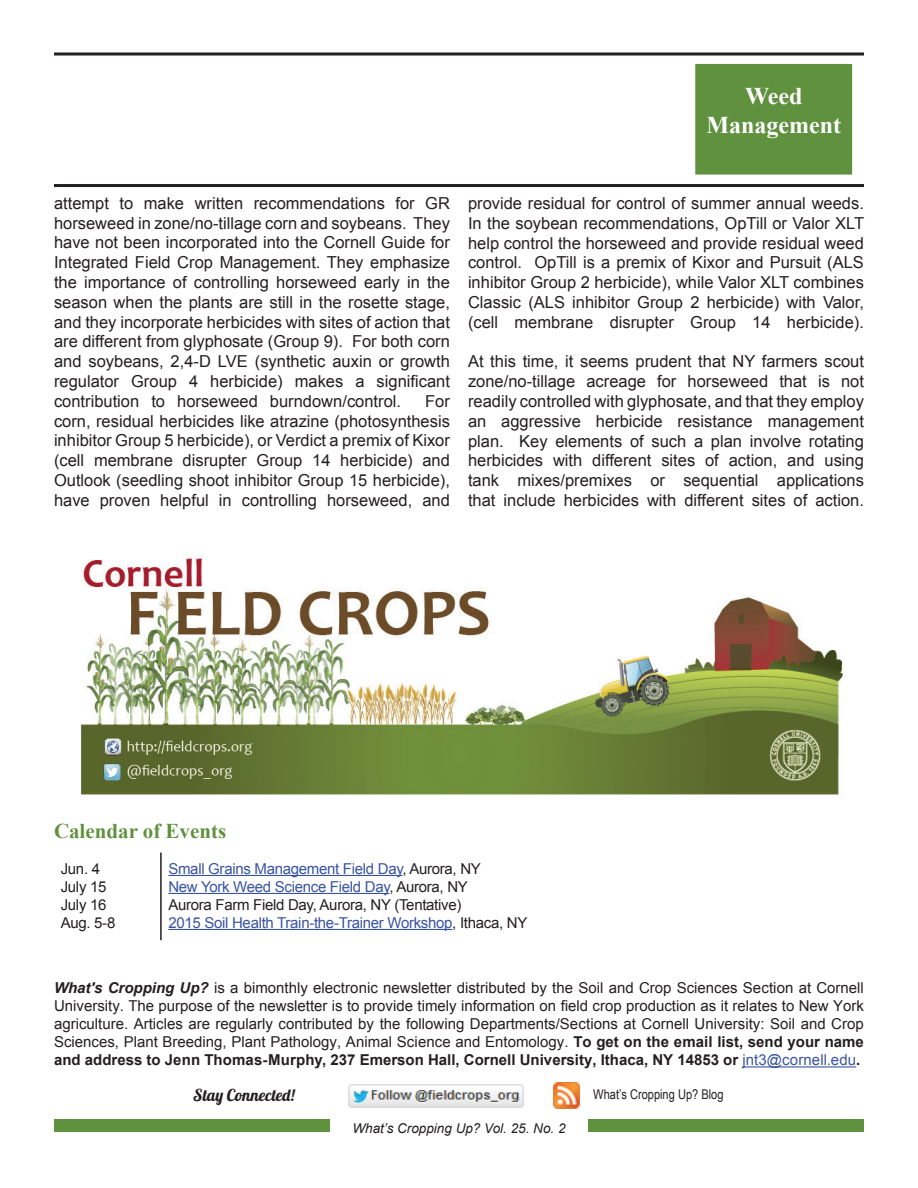
<style>
.page{position:relative;width:918px;height:1188px;background:#fff}
.page>*{position:absolute;margin:0;border:0;box-sizing:border-box;transform-origin:0 0}
.t1{font:700 24px/28.8px "Times New Roman";color:#fff;text-align:center}
.t2{font:700 21px "Times New Roman";color:#5f913e}
.t3{font:16.5px/19.8px "Arial";color:#231f20;text-align:justify}
.t4{font:16.5px "Lobster 1.4";color:#231f20}
.t5{font:15px/18px "Arial";letter-spacing:-.01em;color:#231f20;text-align:justify}
.t6{font:15px "Arial";letter-spacing:-.02em;color:#3853a3}
.t7{font:italic 13.5px "Arial";color:#231f20}
.t8{font:13.5px "Arial Narrow";color:#231f20}
.s1{color:#231f20}
.s2{font-weight:700;font-style:italic}
.s3{font-weight:700}
.s4{color:#3853a3}
</style>
<div class="page">
<hr style="left:743px;top:1066px;width:113px;height:1px;background:#3853a3">
<div style="left:54px;top:1119px;width:276px;height:13px;background:#5f913e"></div>
<div style="left:588px;top:1119px;width:276px;height:13px;background:#5f913e"></div>
<hr style="left:168px;top:875px;width:235px;height:1px;background:#3853a3">
<hr style="left:168px;top:893px;width:222px;height:1px;background:#3853a3">
<hr style="left:168px;top:929px;width:284px;height:1px;background:#3853a3">
<hr style="left:160px;top:853px;width:2px;height:87px;background:#231f20">
<img style="left:348px;top:1084px;width:176px;height:24px">
<img style="left:554px;top:1082px;width:26px;height:26px">
<img style="left:80px;top:558px;width:763px;height:238px">
<div style="left:695px;top:64px;width:157px;height:111px;background:#5f913e;border:2px solid #5f913e"></div>
<hr style="left:54px;top:184px;width:810px;height:3px;background:#231f20">
<svg style="left:54px;top:52px;width:810px;height:4px;background:#595657"></svg>
<h1 class="t1" style="left:706px;top:81px;width:136px">Weed<br>Management</h1>
<p class="t3" style="left:54px;top:193px;width:397px">attempt to make written recommendations for GR horseweed in zone/no-tillage corn and soybeans. They have not been incorporated into the Cornell Guide for Integrated Field Crop Management. They emphasize the importance of controlling horseweed early in the season when the plants are still in the rosette stage, and they incorporate herbicides with sites of action that are different from glyphosate (Group 9). For both corn and soybeans, 2,4-D LVE (synthetic auxin or growth regulator Group 4 herbicide) makes a significant contribution to horseweed burndown/control.</p>
<p class="t3" style="left:54px;top:391px;width:397px;text-indent:371px">For corn, residual herbicides like atrazine (photosynthesis inhibitor Group 5 herbicide), or Verdict a premix of Kixor (cell membrane disrupter Group 14 herbicide) and Outlook (seedling shoot inhibitor Group 15 herbicide), have proven helpful in controlling horseweed, and</p>
<p class="t3" style="left:468px;top:194px;width:398px">provide residual for control of summer annual weeds.<br>In the soybean recommendations, OpTill or Valor XLT help control the horseweed and provide residual weed control. OpTill is a premix of Kixor and Pursuit (ALS inhibitor Group 2 herbicide), while Valor XLT combines Classic (ALS inhibitor Group 2 herbicide) with Valor, (cell membrane disrupter Group 14 herbicide).</p>
<p class="t3" style="left:468px;top:352px;width:398px">At this time, it seems prudent that NY farmers scout zone/no-tillage acreage for horseweed that is not readily controlled with glyphosate, and that they employ an aggressive herbicide resistance management plan. Key elements of such a plan involve rotating herbicides with different sites of action, and using tank mixes/premixes or sequential applications that include herbicides with different sites of action.</p>
<p class="t2" style="left:54px;top:816px;width:174px">Calendar of Events</p>
<p class="t5" style="left:61px;top:860px;width:41px">Jun. 4</p>
<p class="t6" style="left:168px;top:859px;width:314px">Small Grains Management Field Day<span class="s1">, Aurora, NY</span></p>
<p class="t5" style="left:61px;top:878px;width:47px">July 15</p>
<p class="t6" style="left:168px;top:877px;width:301px">New York Weed Science Field Day<span class="s1">, Aurora, NY</span></p>
<p class="t5" style="left:61px;top:896px;width:47px">July 16</p>
<p class="t5" style="left:168px;top:896px;width:294px">Aurora Farm Field Day, Aurora, NY (Tentative)</p>
<p class="t5" style="left:61px;top:914px;width:56px">Aug. 5-8</p>
<p class="t6" style="left:168px;top:913px;width:360px">2015 Soil Health Train-the-Trainer Workshop<span class="s1">, Ithaca, NY</span></p>
<p class="t5" style="left:54px;top:979px;width:811px"><span class="s2">What's Cropping Up?</span> is a bimonthly electronic newsletter distributed by the Soil and Crop Sciences Section at Cornell University. The purpose of the newsletter is to provide timely information on field crop production as it relates to New York agriculture. Articles are regularly contributed by the following Departments/Sections at Cornell University: Soil and Crop Sciences, Plant Breeding, Plant Pathology, Animal Science and Entomology. <span class="s3">To get on the email list, send your name and address to Jenn Thomas-Murphy, 237 Emerson Hall, Cornell University, Ithaca, NY 14853 or</span> <span class="s4">jnt3@cornell.edu</span><span class="s3">.</span></p>
<p class="t4" style="left:193px;top:1085px;width:103px">Stay Connected!</p>
<p class="t8" style="left:593px;top:1085px;width:132px">What’s Cropping Up? Blog</p>
<p class="t7" style="left:352px;top:1119px;width:215px">What’s Cropping Up? Vol. 25. No. 2</p>
</div>
